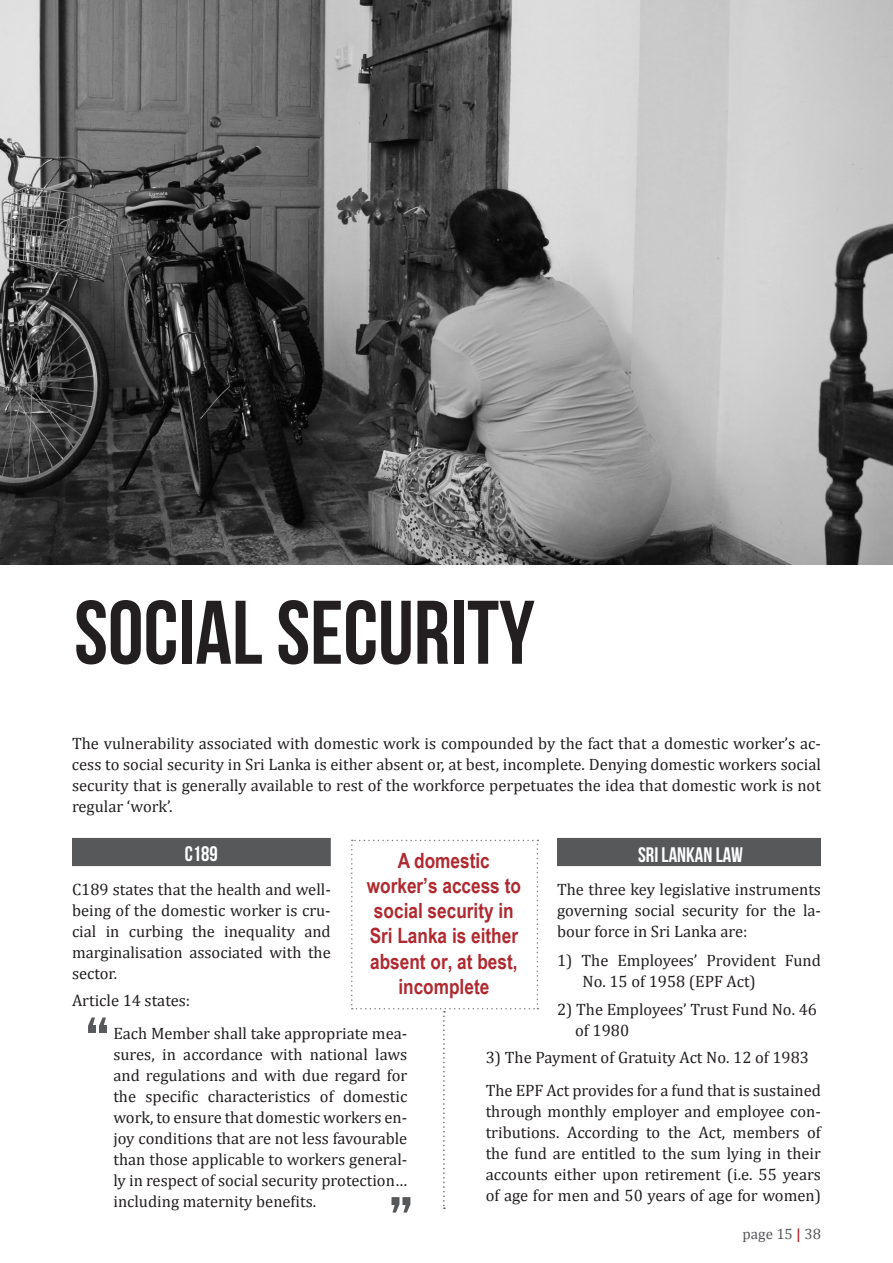
<style>
.page{position:relative;width:893px;height:1263px;background:#fff}
.page>*{position:absolute;margin:0;border:0;box-sizing:border-box;transform-origin:0 0}
.t1{font:90px "Bebas Neue";color:#231f20}
.t2{font:75px "Bebas Neue";color:#57585a}
.t3{font:700 21px/25.2px "Arial Narrow";color:#ae2a30;text-align:center}
.t4{font:21px "Bebas Neue";color:#fff}
.t5{font:16.5px/21px "Cambria";color:#231f20;text-align:justify}
.t6{font:15px "Cambria";color:#57585a}
.s1{font-weight:700;color:#ae2a30}
</style>
<div class="page">
<div style="left:72px;top:838px;width:259px;height:28px;background:#57585a"></div>
<div style="left:557px;top:838px;width:264px;height:28px;background:#57585a"></div>
<svg style="left:351px;top:840px;width:187px;height:369px"></svg>
<img style="left:0;top:0;width:893px;height:564px">
<p class="t1" style="left:74px;top:583px;width:462px">SOCIAL SECURITY</p>
<p class="t5" style="left:72px;top:733px;width:750px">The vulnerability associated with domestic work is compounded by the fact that a domestic worker’s ac&shy;cess to social security in Sri Lanka is either absent or, at best, incomplete. Denying domestic workers social security that is generally available to rest of the workforce perpetuates the idea that domestic work is not regular ‘work’.</p>
<p class="t4" style="left:185px;top:842px;width:35px">C189</p>
<p class="t4" style="left:638px;top:843px;width:106px">SRI LANKAN LAW</p>
<p class="t3" style="left:367px;top:847px;width:156px">A domestic worker’s access to social security in<br>Sri Lanka is either absent or, at best, incomplete</p>
<p class="t5" style="left:113px;top:1022px;width:295px">Each Member shall take appropriate mea&shy;sures, in accordance with national laws and regulations and with due regard for the specific characteristics of domestic work, to ensure that domestic workers en&shy;joy conditions that are not less favourable than those applicable to workers general&shy;ly in respect of social security protection… including maternity benefits.</p>
<p class="t5" style="left:72px;top:879px;width:260px">C189 states that the health and well&shy;being of the domestic worker is cru&shy;cial in curbing the inequality and marginalisation associated with the sector.</p>
<p class="t5" style="left:72px;top:990px;width:120px">Article 14 states:</p>
<p class="t5" style="left:557px;top:879px;width:265px">The three key legislative instruments governing social security for the la&shy;bour force in Sri Lanka are:</p>
<p class="t5" style="left:582px;top:950px;width:240px;text-indent:-25px">1) The Employees’ Provident Fund<br>No. 15 of 1958 (EPF Act)</p>
<p class="t5" style="left:575px;top:999px;width:243px;text-indent:-18px">2) The Employees’ Trust Fund No. 46 of 1980</p>
<p class="t5" style="left:486px;top:1047px;width:325px">3) The Payment of Gratuity Act No. 12 of 1983</p>
<p class="t5" style="left:486px;top:1080px;width:337px">The EPF Act provides for a fund that is sustained through monthly employer and employee con&shy;tributions. According to the Act, members of the fund are entitled to the sum lying in their accounts either upon retirement (i.e. 55 years of age for men and 50 years of age for women)</p>
<p class="t2" style="left:85px;top:1003px;width:26px">“</p>
<p class="t2" style="left:413px;top:1227px;width:26px;rotate:-180deg">“</p>
<p class="t6" style="left:743px;top:1225px;width:80px">page 15 <span class="s1">|</span> 38</p>
</div>
